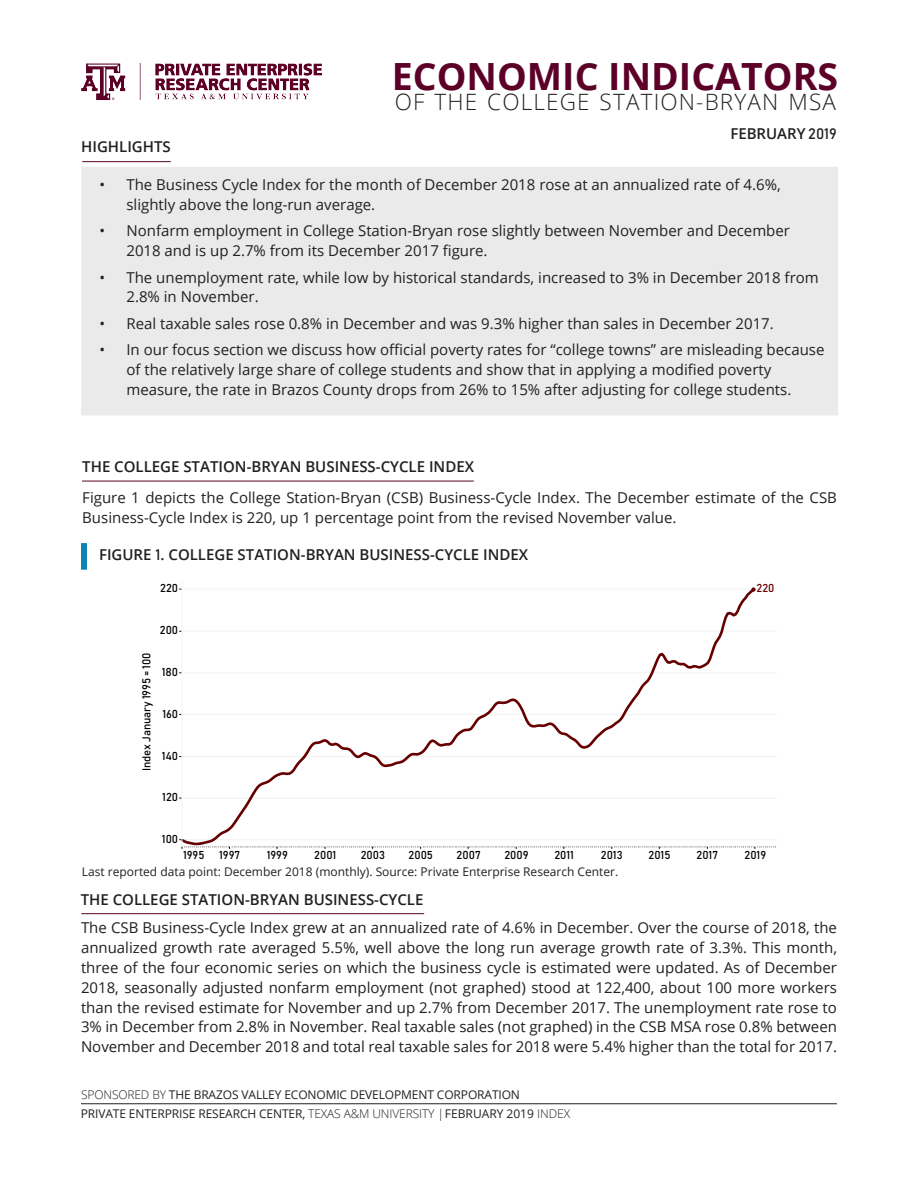
<style>
.page{position:relative;width:918px;height:1188px;background:#fff}
.page>*{position:absolute;margin:0;border:0;box-sizing:border-box;transform-origin:0 0}
.t1{font:700 37.5px "Open Sans";color:#5c0028}
.t2{font:300 22.5px "Open Sans";letter-spacing:.05em;color:#231f20}
.t3{font:15px/19.8px "Open Sans";color:#231f20}
.t4{font:600 15px "Open Sans";color:#231f20}
.t5{font:14.55px "Bahnschrift Light 0 50 400 100";letter-spacing:.02em;color:#000}
.t6{font:12px "Open Sans";color:#231f20}
.t7{font:11.4px "Bahnschrift Light 0 50 400 100";color:#000}
.t8{font:11.4px "Bahnschrift Light 0 50 400 100";color:#600}
.s1{font-family:"Bahnschrift 400 100";font-weight:400}
.s2{font-weight:300}
</style>
<div class="page">
<img style="left:81px;top:63px;width:241px;height:37px">
<div style="left:86px;top:172px;width:747px;height:238px;background:#eaeaea"></div>
<div style="left:81px;top:167px;width:757px;height:248px;border:10px solid #eaeaea"></div>
<div style="left:81px;top:543px;width:6px;height:27px;background:#0a84b4"></div>
<hr style="left:82px;top:481px;width:392px;height:1px;background:#5c0028">
<hr style="left:82px;top:161px;width:89px;height:1px;background:#5c0028">
<hr style="left:81px;top:1104px;width:756px;height:1px;background:#231f20">
<hr style="left:81px;top:913px;width:343px;height:1px;background:#5c0028">
<svg style="left:182px;top:847px;width:594px;height:2px"></svg>
<hr style="left:182px;top:839px;width:595px;height:1px;background:#f2f2f2">
<hr style="left:182px;top:798px;width:595px;height:1px;background:#f2f2f2">
<hr style="left:182px;top:756px;width:595px;height:1px;background:#f2f2f2">
<hr style="left:182px;top:714px;width:595px;height:1px;background:#f2f2f2">
<hr style="left:182px;top:673px;width:595px;height:1px;background:#f2f2f2">
<hr style="left:182px;top:631px;width:595px;height:1px;background:#f2f2f2">
<hr style="left:182px;top:589px;width:595px;height:1px;background:#f2f2f2">
<svg style="left:183px;top:590px;width:570px;height:256px"></svg>
<svg style="left:751px;top:587px;width:5px;height:5px"></svg>
<hr style="left:182px;top:846px;width:595px;height:1px;background:#f5f5f5">
<hr style="left:182px;top:580px;width:1px;height:266px;background:#f5f5f5">
<p class="t4" style="left:81px;top:136px;width:91px">HIGHLIGHTS</p>
<p class="t1" style="left:392px;top:50px;width:448px">ECONOMIC INDICATORS</p>
<p class="t2" style="left:395px;top:87px;width:443px">OF THE COLLEGE STATION-BRYAN MSA</p>
<p class="t4" style="left:730px;top:123px;width:108px">FEBRUARY <span class="s1">2019</span></p>
<p class="t3" style="left:126px;top:174px;width:656px;text-indent:-27px">• The Business Cycle Index for the month of December 2018 rose at an annualized rate of 4.6%, slightly above the long-run average.</p>
<p class="t3" style="left:126px;top:221px;width:665px;text-indent:-27px">• Nonfarm employment in College Station-Bryan rose slightly between November and December<br>2018 and is up 2.7% from its December 2017 figure.</p>
<p class="t3" style="left:126px;top:267px;width:694px;text-indent:-27px">• The unemployment rate, while low by historical standards, increased to 3% in December 2018 from<br>2.8% in November.</p>
<p class="t3" style="left:99px;top:313px;width:676px">• Real taxable sales rose 0.8% in December and was 9.3% higher than sales in December 2017.</p>
<p class="t3" style="left:126px;top:340px;width:700px;text-indent:-27px">• In our focus section we discuss how official poverty rates for “college towns” are misleading because of the relatively large share of college students and show that in applying a modified poverty measure, the rate in Brazos County drops from 26% to 15% after adjusting for college students.</p>
<p class="t4" style="left:82px;top:456px;width:393px">THE COLLEGE STATION-BRYAN BUSINESS-CYCLE INDEX</p>
<p class="t3" style="left:82px;top:487px;width:756px">Figure 1 depicts the College Station-Bryan (CSB) Business-Cycle Index. The December estimate of the CSB<br>Business-Cycle Index is 220, up 1 percentage point from the revised November value.</p>
<p class="t5" style="left:144px;top:539px;width:150px">College Station-Bryan</p>
<p class="t4" style="left:99px;top:544px;width:431px">FIGURE <span class="s1">1</span>. COLLEGE STATION-BRYAN BUSINESS-CYCLE INDEX</p>
<p class="t7" style="left:160px;top:581px;width:19px">220</p>
<p class="t7" style="left:160px;top:623px;width:20px">200</p>
<p class="t7" style="left:139px;top:771px;width:120px;rotate:-90deg">Index January 1995 = 100</p>
<p class="t7" style="left:162px;top:665px;width:18px">180</p>
<p class="t7" style="left:162px;top:706px;width:17px">160</p>
<p class="t7" style="left:162px;top:749px;width:18px">140</p>
<p class="t7" style="left:162px;top:790px;width:17px">120</p>
<p class="t7" style="left:162px;top:832px;width:18px">100</p>
<p class="t8" style="left:757px;top:581px;width:19px">220</p>
<p class="t7" style="left:183px;top:848px;width:23px">1995</p>
<p class="t7" style="left:219px;top:848px;width:23px">1997</p>
<p class="t7" style="left:267px;top:848px;width:23px">1999</p>
<p class="t7" style="left:314px;top:848px;width:24px">2001</p>
<p class="t7" style="left:361px;top:848px;width:26px">2003</p>
<p class="t7" style="left:409px;top:848px;width:26px">2005</p>
<p class="t7" style="left:457px;top:848px;width:26px">2007</p>
<p class="t7" style="left:504px;top:848px;width:26px">2009</p>
<p class="t7" style="left:554px;top:848px;width:21px">2011</p>
<p class="t7" style="left:601px;top:848px;width:23px">2013</p>
<p class="t7" style="left:649px;top:848px;width:24px">2015</p>
<p class="t7" style="left:697px;top:848px;width:23px">2017</p>
<p class="t7" style="left:745px;top:848px;width:23px">2019</p>
<p class="t6" style="left:82px;top:863px;width:538px">Last reported data point: December 2018 (monthly). Source: Private Enterprise Research Center.</p>
<p class="t7" style="left:141px;top:865px;width:254px">Last reported data point: December 2018 (monthly).</p>
<p class="t4" style="left:81px;top:889px;width:344px">THE COLLEGE STATION-BRYAN BUSINESS-CYCLE</p>
<p class="t3" style="left:81px;top:918px;width:758px;text-align:justify">The CSB Business-Cycle Index grew at an annualized rate of 4.6% in December. Over the course of 2018, the annualized growth rate averaged 5.5%, well above the long run average growth rate of 3.3%. This month, three of the four economic series on which the business cycle is estimated were updated. As of December 2018, seasonally adjusted nonfarm employment (not graphed) stood at 122,400, about 100 more workers than the revised estimate for November and up 2.7% from December 2017. The unemployment rate rose to 3% in December from 2.8% in November. Real taxable sales (not graphed) in the CSB MSA rose 0.8% between November and December 2018 and total real taxable sales for 2018 were 5.4% higher than the total for 2017.</p>
<p class="t6" style="left:81px;top:1086px;width:440px"><span class="s2">SPONSORED BY</span> THE BRAZOS VALLEY ECONOMIC DEVELOPMENT CORPORATION</p>
<p class="t6" style="left:81px;top:1105px;width:491px">PRIVATE ENTERPRISE RESEARCH CENTER, <span class="s2">TEXAS A&amp;M UNIVERSITY |</span>FEBRUARY 2019 <span class="s2">INDEX</span></p>
</div>
